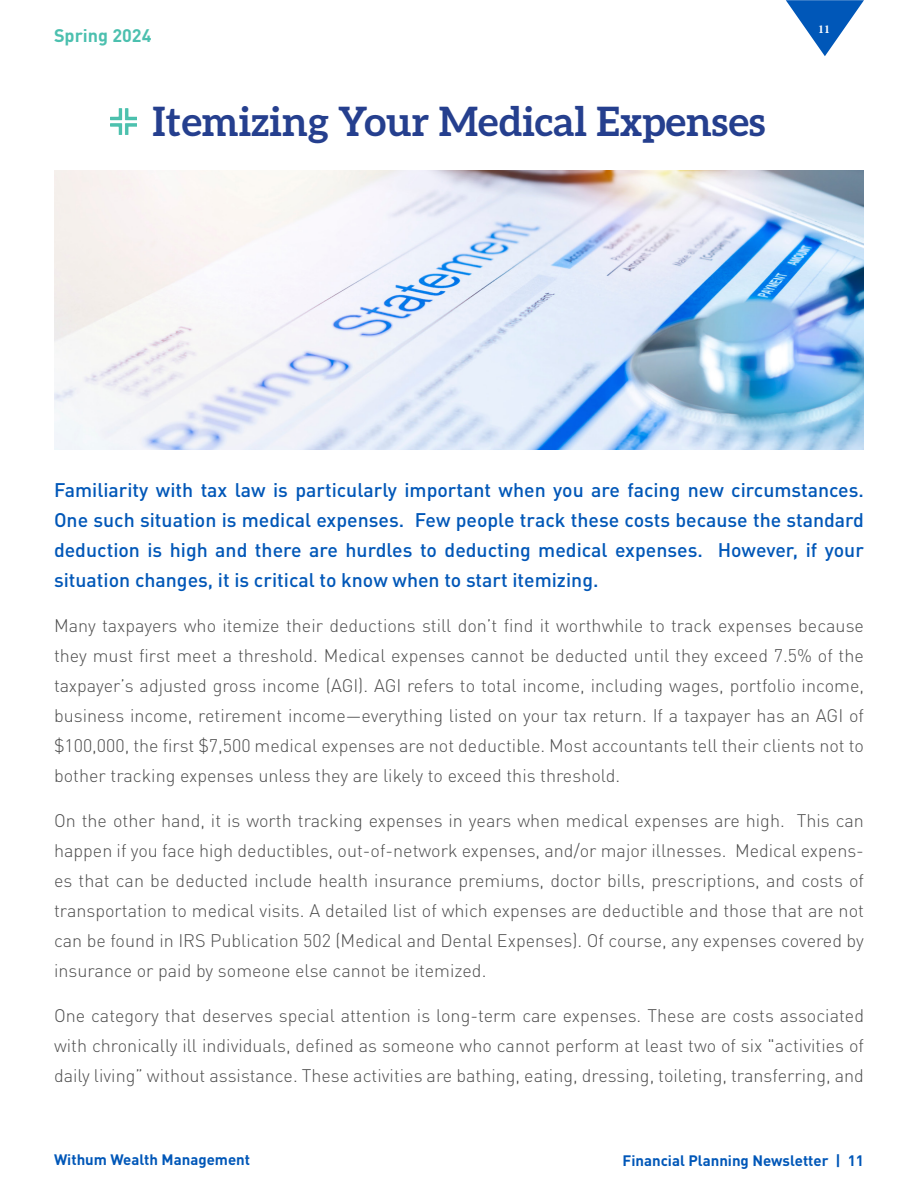
<style>
.page{position:relative;width:918px;height:1188px;background:#fff}
.page>*{position:absolute;margin:0;border:0;box-sizing:border-box;transform-origin:0 0}
.t1{font:700 40.5px "Aleo";color:#253f8e}
.Subhead{font:500 19.5px/30px "DINOT";color:#0057b8;text-align:justify}
.Fin_Body_Text{font:300 18px/30px "DINOT";color:#4d4d4d;text-align:justify}
.t2{font:700 18px "DINOT";color:#4cc0af}
.t3{font:700 15px "DINOT";color:#0057b8}
.t4{font:700 12px "Minion Pro";color:#fff}
</style>
<div class="page">
<svg style="left:786px;top:0;width:78px;height:56px"></svg>
<img style="left:54px;top:171px;width:810px;height:279px">
<img style="left:110px;top:109px;width:27px;height:25px">
<p class="t2" style="left:54px;top:21px;width:99px">Spring 2024</p>
<p class="t1" style="left:153px;top:98px;width:614px">Itemizing Your Medical Expenses</p>
<p class="t4" style="left:818px;top:20px;width:13px">11</p>
<p class="Subhead" style="left:54px;top:473px;width:812px">Familiarity with tax law is particularly important when you are facing new circumstances.<br>One such situation is medical expenses. Few people track these costs because the standard deduction is high and there are hurdles to deducting medical expenses. However, if your situation changes, it is critical to know when to start itemizing.</p>
<p class="Fin_Body_Text" style="left:54px;top:609px;width:812px">Many taxpayers who itemize their deductions still don’t find it worthwhile to track expenses because they must first meet a threshold. Medical expenses cannot be deducted until they exceed 7.5% of the taxpayer’s adjusted gross income (AGI). AGI refers to total income, including wages, portfolio income, business income, retirement income—everything listed on your tax return. If a taxpayer has an AGI of $100,000, the first $7,500 medical expenses are not deductible. Most accountants tell their clients not to bother tracking expenses unless they are likely to exceed this threshold.</p>
<p class="Fin_Body_Text" style="left:54px;top:804px;width:812px">On the other hand, it is worth tracking expenses in years when medical expenses are high. This can happen if you face high deductibles, out-of-network expenses, and/or major illnesses. Medical expens&shy;es that can be deducted include health insurance premiums, doctor bills, prescriptions, and costs of transportation to medical visits. A detailed list of which expenses are deductible and those that are not can be found in IRS Publication 502 (Medical and Dental Expenses). Of course, any expenses covered by insurance or paid by someone else cannot be itemized.</p>
<p class="Fin_Body_Text" style="left:54px;top:999px;width:812px">One category that deserves special attention is long-term care expenses. These are costs associated with chronically ill individuals, defined as someone who cannot perform at least two of six "activities of daily living” without assistance. These activities are bathing, eating, dressing, toileting, transferring, and</p>
<p class="t3" style="left:54px;top:1148px;width:198px">Withum Wealth Management</p>
<p class="t3" style="left:623px;top:1148px;width:243px">Financial Planning Newsletter | 11</p>
</div>
